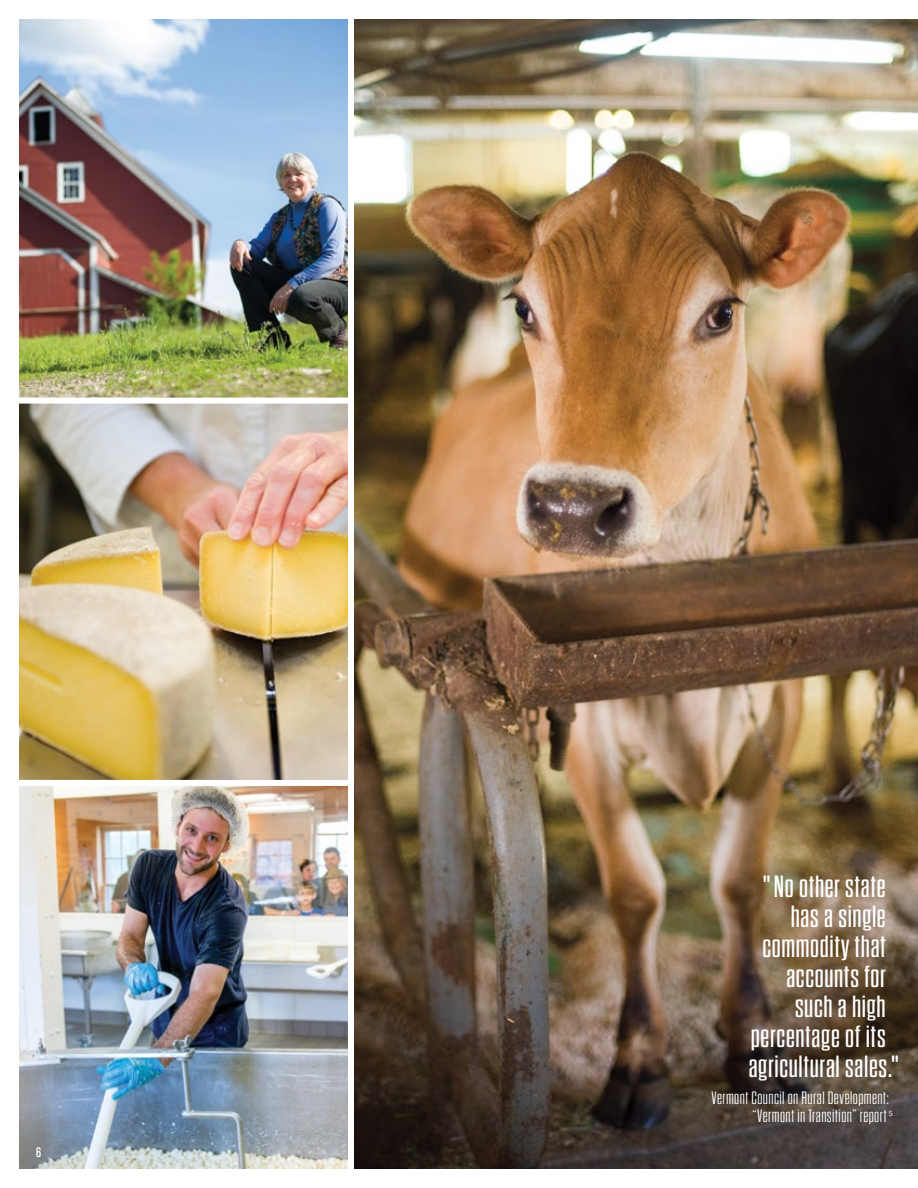
<style>
.page{position:relative;width:918px;height:1188px;background:#fff}
.page>*{position:absolute;margin:0;border:0;box-sizing:border-box;transform-origin:0 0}
.t1{font:30.6px "Dharma Gothic M";letter-spacing:.02em;color:#fff;scale:1.18 1}
.t2{font:300 17.85px/18px "Dharma Gothic M";letter-spacing:.02em;color:#fff;text-align:right;scale:1.18 1}
.t3{font:12.75px "Geared Slab";color:#fff}
.t4{font:7.05px "Arvo";color:#fff}
</style>
<div class="page">
<img style="left:354px;top:19px;width:564px;height:1149px">
<img style="left:19px;top:786px;width:329px;height:383px">
<img style="left:19px;top:19px;width:329px;height:761px">
<div style="left:0;top:398px;width:351px;height:6px;background:#fff"></div>
<p class="t3" style="left:36px;top:1145px;width:7px">6</p>
<p class="t1" style="left:763px;top:872px;width:105px">"No other state</p>
<p class="t1" style="left:791px;top:902px;width:82px">has a single</p>
<p class="t1" style="left:763px;top:932px;width:106px">commodity that</p>
<p class="t1" style="left:786px;top:962px;width:86px">accounts for</p>
<p class="t1" style="left:795px;top:992px;width:78px">such a high</p>
<p class="t1" style="left:751px;top:1022px;width:116px">percentage of its</p>
<p class="t1" style="left:749px;top:1052px;width:129px">agricultural sales."</p>
<p class="t2" style="left:711px;top:1089px;width:152px">Vermont Council on Rural Development: “Vermont in Transition” report</p>
<p class="t4" style="left:889px;top:1109px;width:5px">5</p>
</div>
